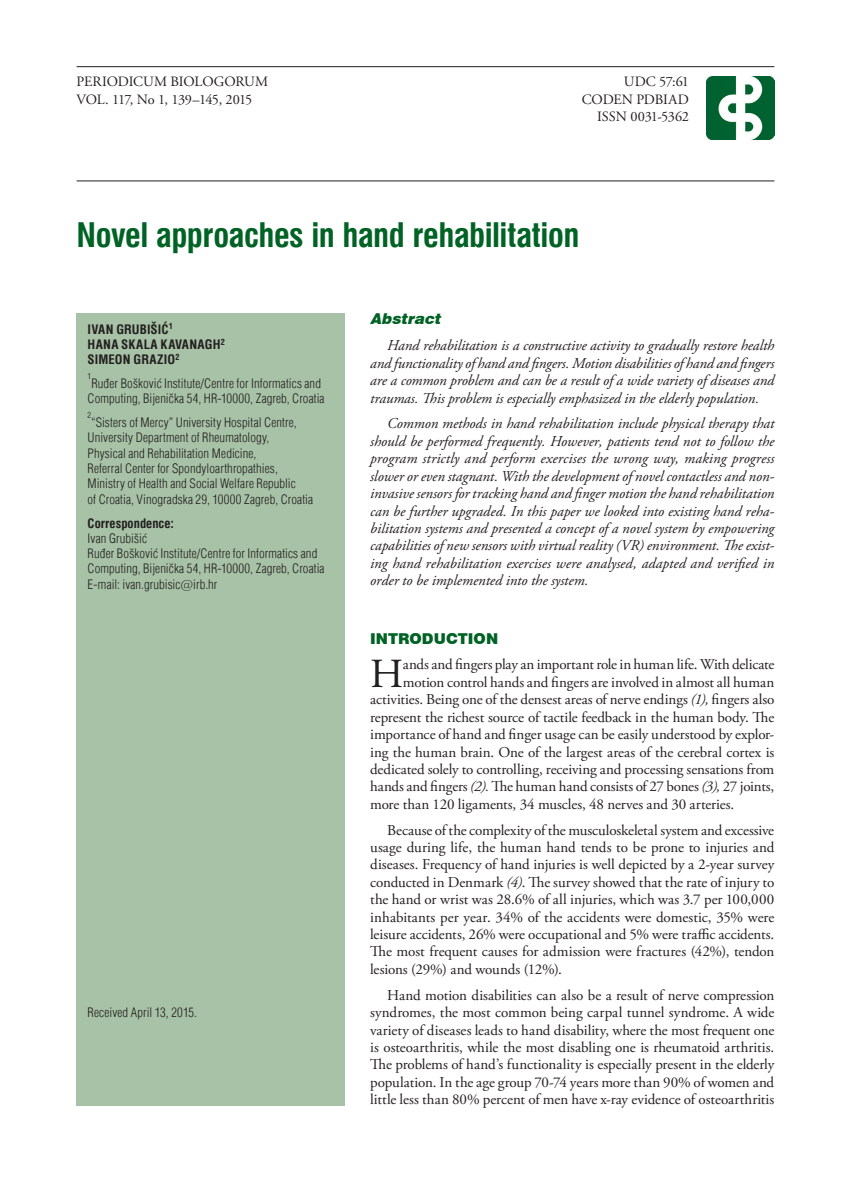
<style>
.page{position:relative;width:851px;height:1191px;background:#fff}
.page>*{position:absolute;margin:0;border:0;box-sizing:border-box;transform-origin:0 0}
.t1{font:41.25px "Adobe Garamond Pro";color:#231f20}
.t2{font:700 condensed 33px "Swiss 721 BT";letter-spacing:-.015em;color:#006224}
.t3{font:15px/17.4px "Adobe Garamond Pro";letter-spacing:-.005em;color:#231f20;text-align:justify}
.t4{font:italic 15px/17.4px "Adobe Garamond Pro";letter-spacing:-.005em;color:#231f20;text-align:justify}
.t5{font:900 15px "Swiss 721 BT";color:#006224}
.t6{font:italic 900 15px "Swiss 721 BT";color:#006224}
.t7{font:14.25px/17.4px "Adobe Garamond Pro";letter-spacing:-.02em;color:#231f20;text-align:right}
.t8{font:14.25px "Adobe Garamond Pro";letter-spacing:-.04em;color:#231f20}
.t9{font:12.75px/15.3px "Helvetica Condensed Light HR Normal";letter-spacing:.01em;color:#231f20}
.t10{font:700 condensed 12.75px/15.3px "Helvetica";letter-spacing:.01em;color:#231f20}
.t11{font:700 condensed 12.75px "Swiss 721 BT";letter-spacing:.005em;color:#231f20}
.t12{font:8.25px "Helvetica Condensed Light HR Normal";color:#231f20}
.s1{font-family:"Swiss 721 BT";font-weight:300}
.s2{font-style:italic}
</style>
<div class="page">
<img style="left:706px;top:76px;width:68px;height:64px">
<hr style="left:77px;top:66px;width:697px;height:1px;background:#231f20">
<hr style="left:77px;top:180px;width:697px;height:1px;background:#231f20">
<div style="left:77px;top:313px;width:267px;height:793px;background:#a7c2a6"></div>
<p class="t7" style="left:77px;top:73px;width:193px">PERIODICUM BIOLOGORUM</p>
<p class="t7" style="left:623px;top:73px;width:67px">UDC 57:61</p>
<p class="t8" style="left:77px;top:90px;width:177px">VOL. 117, No 1, 139–145, 2015</p>
<p class="t7" style="left:581px;top:91px;width:109px">CODEN PDBIAD<br>ISSN 0031-5362</p>
<h2 class="t2" style="left:77px;top:215px;width:504px">Novel approaches in hand rehabilitation</h2>
<p class="t10" style="left:88px;top:321px;width:139px">IVAN GRUBIŠIĆ<sup>1<br></sup>HANA SKALA KAVANAGH<sup>2<br></sup>SIMEON GRAZIO<sup>2</sup></p>
<p class="t12" style="left:88px;top:371px;width:5px">1</p>
<p class="t9" style="left:88px;top:375px;width:238px">Ru|er Bo{kovi} Institute/Centre for Informatics and<br>Computing, Bijeni~ka 54, HR-10000, Zagreb, Croatia</p>
<p class="t12" style="left:88px;top:410px;width:5px">2</p>
<p class="t9" style="left:88px;top:415px;width:227px">“Sisters of Mercy” University Hospital Centre, University Department of Rheumatology,<br>Physical and Rehabilitation Medicine,<br>Referral Center for Spondyloarthropathies, Ministry of Health and Social Welfare Republic<br>of Croatia, Vinogradska 29, 10000 Zagreb, Croatia</p>
<p class="t11" style="left:88px;top:515px;width:88px">Correspondence:</p>
<p class="t9" style="left:88px;top:530px;width:238px">Ivan Grubi{i}<br>Ru|er Bo{kovi} Institute/Centre for Informatics and Computing, Bijeni~ka 54, HR-10000, Zagreb, Croatia E-mail: ivan.grubisic<span class="s1">@</span>irb.hr</p>
<p class="t9" style="left:88px;top:1005px;width:111px">Received April 13, 2015.</p>
<p class="t6" style="left:370px;top:310px;width:75px">Abstract</p>
<p class="t4" style="left:370px;top:337px;width:405px;text-indent:17px">Hand rehabilitation is a constructive activity to gradually restore health and functionality of hand and fingers. Motion disabilities of hand and fingers are a common problem and can be a result of a wide variety of diseases and traumas. This problem is especially emphasized in the elderly population.</p>
<p class="t4" style="left:370px;top:415px;width:405px;text-indent:17px">Common methods in hand rehabilitation include physical therapy that should be performed frequently. However, patients tend not to follow the program strictly and perform exercises the wrong way, making progress slower or even stagnant. With the development of novel contactless and non&shy;invasive sensors for tracking hand and finger motion the hand rehabilitation can be further upgraded. In this paper we looked into existing hand reha&shy;bilitation systems and presented a concept of a novel system by empowering capabilities of new sensors with virtual reality (VR) environment. The exist&shy;ing hand rehabilitation exercises were analysed, adapted and verified in order to be implemented into the system.</p>
<p class="t5" style="left:370px;top:629px;width:129px">INTRODUCTION</p>
<h1 class="t1" style="left:370px;top:649px;width:35px">H</h1>
<p class="t3" style="left:403px;top:656px;width:373px">ands and fingers play an important role in human life. With delicate</p>
<p class="t3" style="left:403px;top:674px;width:373px">motion control hands and fingers are involved in almost all human</p>
<p class="t3" style="left:370px;top:691px;width:405px">activities. Being one of the densest areas of nerve endings <span class="s2">(1),</span> fingers also</p>
<p class="t3" style="left:370px;top:709px;width:405px">represent the richest source of tactile feedback in the human body. The</p>
<p class="t3" style="left:370px;top:726px;width:405px">importance of hand and finger usage can be easily understood by explor-</p>
<p class="t3" style="left:370px;top:743px;width:405px">ing the human brain. One of the largest areas of the cerebral cortex is</p>
<p class="t3" style="left:370px;top:761px;width:405px">dedicated solely to controlling, receiving and processing sensations from</p>
<p class="t3" style="left:370px;top:778px;width:405px">hands and fingers <span class="s2">(2).</span> The human hand consists of 27 bones <span class="s2">(3),</span> 27 joints,</p>
<p class="t3" style="left:370px;top:796px;width:365px">more than 120 ligaments, 34 muscles, 48 nerves and 30 arteries.</p>
<p class="t3" style="left:370px;top:821px;width:406px;text-indent:17px">Because of the complexity of the musculoskeletal system and excessive usage during life, the human hand tends to be prone to injuries and diseases. Frequency of hand injuries is well depicted by a 2-year survey conducted in Denmark <span class="s2">(4)</span>. The survey showed that the rate of injury to the hand or wrist was 28.6% of all injuries, which was 3.7 per 100,000 inhabitants per year. 34% of the accidents were domestic, 35% were leisure accidents, 26% were occupational and 5% were traffic accidents.<br>The most frequent causes for admission were fractures (42%), tendon lesions (29%) and wounds (12%).</p>
<p class="t3" style="left:370px;top:987px;width:406px;text-indent:17px">Hand motion disabilities can also be a result of nerve compression syndromes, the most common being carpal tunnel syndrome. A wide variety of diseases leads to hand disability, where the most frequent one is osteoarthritis, while the most disabling one is rheumatoid arthritis.<br>The problems of hand’s functionality is especially present in the elderly population. In the age group 70-74 years more than 90% of women and little less than 80% percent of men have x-ray evidence of osteoarthritis</p>
</div>
